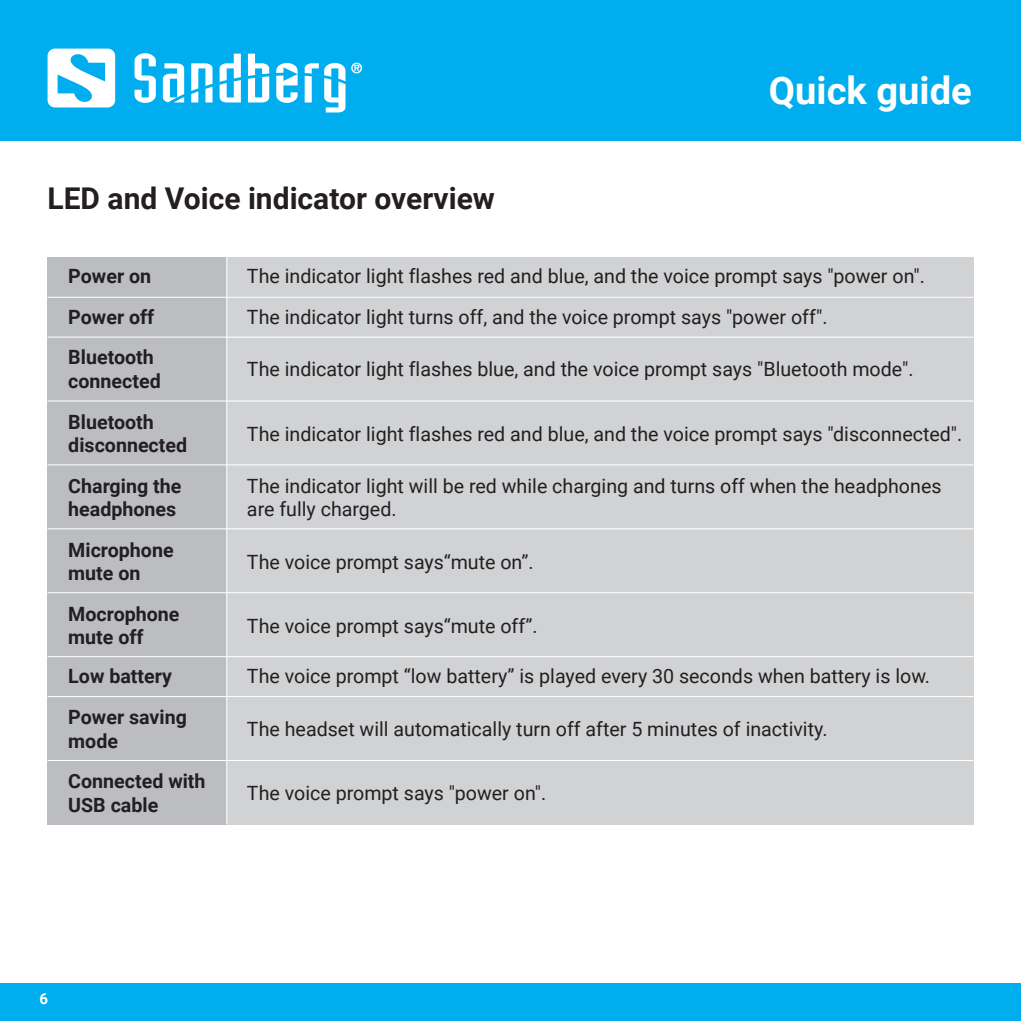
<style>
.page{position:relative;width:1021px;height:1021px;background:#fff}
.page>*{position:absolute;margin:0;border:0;box-sizing:border-box;transform-origin:0 0}
.t1{font:700 38.1px "Roboto";color:#fff}
.t2{font:700 30px "Roboto";color:#231f20}
.t3{font:19.5px/40.5px "Roboto";color:#231f20}
.t4{font:700 19.5px/23.7px "Roboto";color:#231f20}
.t5{font:700 15px "Roboto";color:#fff}
</style>
<div class="page">
<div style="left:0;top:0;width:1020px;height:140px;background:#00aeef"></div>
<svg style="left:134px;top:53px;width:22px;height:50px"></svg>
<svg style="left:163px;top:63px;width:21px;height:39px"></svg>
<svg style="left:191px;top:63px;width:21px;height:39px"></svg>
<svg style="left:219px;top:54px;width:22px;height:48px"></svg>
<svg style="left:248px;top:54px;width:21px;height:48px"></svg>
<svg style="left:305px;top:63px;width:40px;height:49px"></svg>
<svg style="left:276px;top:63px;width:21px;height:40px"></svg>
<svg style="left:48px;top:49px;width:67px;height:58px"></svg>
<svg style="left:351px;top:63px;width:11px;height:10px"></svg>
<div style="left:0;top:982px;width:1020px;height:38px;background:#00aeef"></div>
<div style="left:48px;top:257px;width:179px;height:567px;background:#bcbdc0"></div>
<div style="left:227px;top:257px;width:746px;height:567px;background:#d1d2d4"></div>
<hr style="left:48px;top:336px;width:925px;height:1px;background:#fff">
<hr style="left:48px;top:297px;width:925px;height:1px;background:#fff">
<hr style="left:48px;top:400px;width:925px;height:1px;background:#fff">
<hr style="left:48px;top:464px;width:925px;height:1px;background:#fff">
<hr style="left:48px;top:528px;width:925px;height:1px;background:#fff">
<hr style="left:48px;top:696px;width:925px;height:1px;background:#fff">
<hr style="left:48px;top:760px;width:925px;height:1px;background:#fff">
<hr style="left:226px;top:257px;width:1px;height:567px;background:#fff">
<hr style="left:48px;top:656px;width:925px;height:1px;background:#fff">
<hr style="left:48px;top:592px;width:925px;height:1px;background:#fff">
<h2 class="t2" style="left:48px;top:177px;width:449px">LED and Voice indicator overview</h2>
<h1 class="t1" style="left:769px;top:64px;width:204px">Quick guide</h1>
<p class="t4" style="left:68px;top:255px;width:87px;line-height:40.5px">Power on<br>Power off<br>Bluetooth</p>
<p class="t4" style="left:68px;top:360px;width:94px;line-height:40.8px">connected<br>Bluetooth</p>
<p class="t4" style="left:68px;top:433px;width:120px">disconnected</p>
<p class="t3" style="left:247px;top:255px;width:679px">The indicator light flashes red and blue, and the voice prompt says "power on".<br>The indicator light turns off, and the voice prompt says "power off".</p>
<p class="t3" style="left:247px;top:348px;width:668px">The indicator light flashes blue, and the voice prompt says "Bluetooth mode".</p>
<p class="t3" style="left:247px;top:413px;width:717px">The indicator light flashes red and blue, and the voice prompt says "disconnected".</p>
<p class="t4" style="left:68px;top:473px;width:115px">Charging the headphones</p>
<p class="t3" style="left:247px;top:473px;width:696px;line-height:23.7px">The indicator light will be red while charging and turns off when the headphones are fully charged.</p>
<p class="t4" style="left:68px;top:537px;width:107px">Microphone mute on</p>
<p class="t3" style="left:247px;top:540px;width:288px">The voice prompt says“mute on”.</p>
<p class="t4" style="left:68px;top:601px;width:113px">Mocrophone mute off</p>
<p class="t3" style="left:247px;top:604px;width:292px">The voice prompt says“mute off”.</p>
<p class="t4" style="left:68px;top:663px;width:105px">Low battery</p>
<p class="t3" style="left:247px;top:655px;width:684px">The voice prompt “low battery” is played every 30 seconds when battery is low.</p>
<p class="t4" style="left:68px;top:704px;width:120px">Power saving mode</p>
<p class="t3" style="left:247px;top:708px;width:582px">The headset will automatically turn off after 5 minutes of inactivity.</p>
<p class="t4" style="left:68px;top:768px;width:139px">Connected with<br>USB cable</p>
<p class="t3" style="left:247px;top:772px;width:301px">The voice prompt says "power on".</p>
<p class="t5" style="left:40px;top:988px;width:10px">6</p>
</div>
